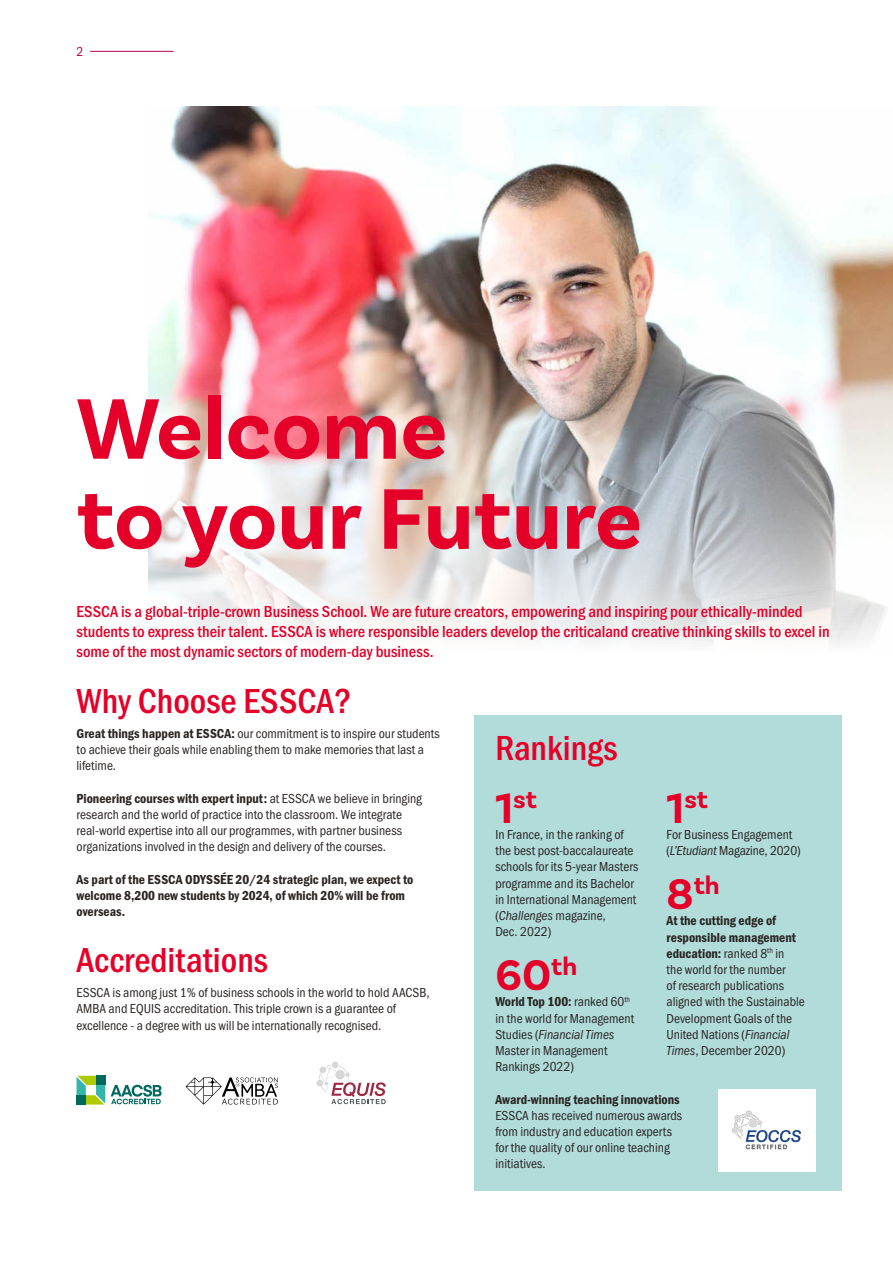
<style>
.page{position:relative;width:893px;height:1263px;background:#fff}
.page>*{position:absolute;margin:0;border:0;box-sizing:border-box;transform-origin:0 0}
.t1{font:700 90px/90px "Basic Sans";color:#e40028}
.t2{font:700 45px "Basic Sans";color:#e40028}
.t3{font:500 36px "Franklin Gothic URW Cond";color:#e40028}
.t4{font:700 26.25px "Basic Sans";color:#e40028}
.t5{font:500 16.5px/19.8px "Franklin Gothic URW Cond";color:#e40028}
.t6{font:13.5px/16.2px "Franklin Gothic URW Cond";color:#292523}
.t7{font:13.5px/16.2px "Franklin Gothic URW Con Dem";color:#292523}
.t8{font:13.5px "Franklin Gothic URW Con Boo Ita";color:#292523}
.t9{font:13.5px "Franklin Gothic URW Cond";color:#b40053}
.s1{font-family:"Franklin Gothic URW Con Dem"}
.s2{font-family:"Franklin Gothic URW Cond"}
.s3{font-size:45px}
.s4{font-family:"Franklin Gothic URW Con Boo Ita"}
</style>
<div class="page">
<img style="left:149px;top:106px;width:744px;height:539px">
<svg style="left:77px;top:1076px;width:28px;height:28px"></svg>
<div style="left:77px;top:1095px;width:9px;height:9px;background:#00695d"></div>
<svg style="left:111px;top:1085px;width:51px;height:19px"></svg>
<svg style="left:186px;top:1077px;width:92px;height:27px"></svg>
<div style="left:332px;top:1061px;width:6px;height:7px;background:#d6d7d6;border-radius:50%"></div>
<svg style="left:317px;top:1064px;width:69px;height:40px"></svg>
<div style="left:474px;top:715px;width:368px;height:476px;background:#b1dcda"></div>
<div style="left:718px;top:1089px;width:97px;height:82px;background:#fff"></div>
<img style="left:732px;top:1111px;width:69px;height:39px">
<hr style="left:90px;top:51px;width:84px;height:1px;background:#b40053">
<p class="t9" style="left:77px;top:42px;width:8px">2</p>
<h1 class="t1" style="left:77px;top:385px;width:567px">Welcome<br>to your Future</h1>
<p class="t5" style="left:77px;top:600px;width:755px">ESSCA is a global-triple-crown Business School. We are future creators, empowering and inspiring pour ethically-minded students to express their talent. ESSCA is where responsible leaders develop the criticaland creative thinking skills to excel in some of the most dynamic sectors of modern-day business.</p>
<h3 class="t3" style="left:77px;top:675px;width:277px">Why Choose ESSCA?</h3>
<p class="t6" style="left:77px;top:724px;width:365px"><span class="s1">Great things happen at ESSCA:</span> our commitment is to inspire our students to achieve their goals while enabling them to make memories that last a lifetime.</p>
<p class="t7" style="left:77px;top:789px;width:347px">Pioneering courses with expert input: <span class="s2">at ESSCA we believe in bringing</span></p>
<p class="t6" style="left:77px;top:805px;width:327px;text-align:justify">research and the world of practice into the classroom. We integrate real-world expertise into all our programmes, with partner business organizations involved in the design and delivery of the courses.</p>
<p class="t7" style="left:77px;top:870px;width:338px">As part of the ESSCA ODYSSÉE 20/24 strategic plan, we expect to welcome 8,200 new students by 2024, of which 20% will be from overseas.</p>
<h3 class="t3" style="left:77px;top:934px;width:193px">Accreditations</h3>
<p class="t6" style="left:77px;top:983px;width:355px">ESSCA is among just 1% of business schools in the world to hold AACSB,<br>AMBA and EQUIS accreditation. This triple crown is a guarantee of excellence - a degree with us will be internationally recognised.</p>
<h3 class="t3" style="left:495px;top:722px;width:124px">Rankings</h3>
<h3 class="t4" style="left:495px;top:783px;width:43px"><span class="s3">1</span>st</h3>
<p class="t6" style="left:495px;top:825px;width:145px">In France, in the ranking of the best post-baccalaureate schools for its 5-year Masters programme and its Bachelor in International Management (<span class="s4">Challenges</span> magazine,<br>Dec. 2022)</p>
<h2 class="t2" style="left:495px;top:948px;width:83px">60<sup>th</sup></h2>
<p class="t7" style="left:495px;top:993px;width:136px">World Top 100: <span class="s2">ranked 60</span><sup>th</sup></p>
<p class="t6" style="left:495px;top:1009px;width:140px">in the world for Management</p>
<p class="t8" style="left:495px;top:1027px;width:121px"><span class="s2">Studies (</span>Financial Times</p>
<p class="t6" style="left:495px;top:1041px;width:114px">Master in Management<br>Rankings 2022)</p>
<h3 class="t4" style="left:666px;top:783px;width:43px"><span class="s3">1</span>st</h3>
<p class="t6" style="left:666px;top:825px;width:136px">For Business Engagement (<span class="s4">L’Etudiant</span> Magazine, 2020)</p>
<h3 class="t4" style="left:666px;top:869px;width:55px"><span class="s3">8</span>th</h3>
<p class="t7" style="left:666px;top:912px;width:131px">At the cutting edge of responsible management education: <span class="s2">ranked 8</span><sup>th</sup> <span class="s2">in</span></p>
<p class="t6" style="left:666px;top:960px;width:140px">the world for the number<br>of research publications aligned with the Sustainable<br>Development Goals of the<br>United Nations (<span class="s4">Financial<br>Times</span>, December 2020)</p>
<p class="t7" style="left:495px;top:1090px;width:186px">Award-winning teaching innovations</p>
<p class="t6" style="left:495px;top:1106px;width:188px">ESSCA has received numerous awards from industry and education experts for the quality of our online teaching initiatives.</p>
</div>
